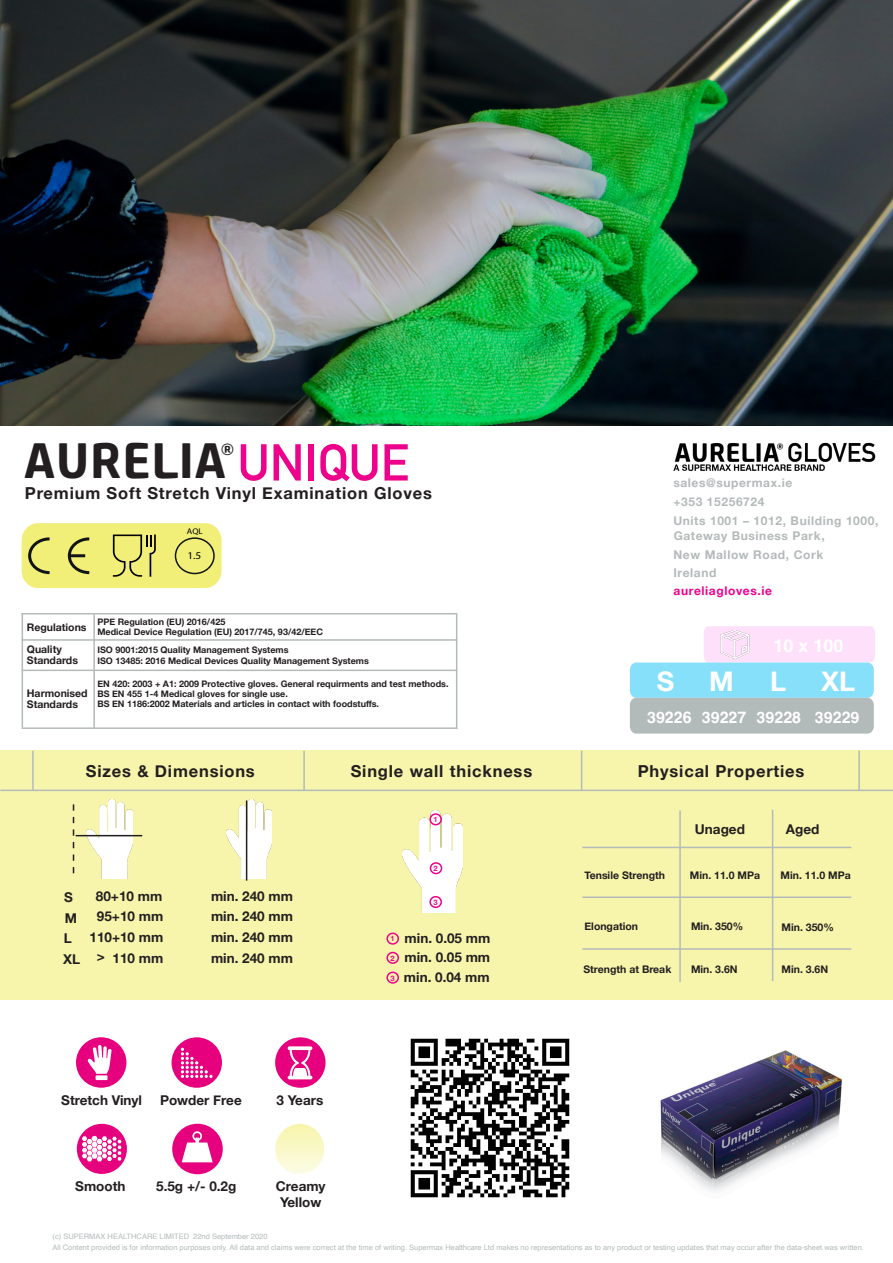
<style>
.page{position:relative;width:893px;height:1263px;background:#fff}
.page>*{position:absolute;margin:0;border:0;box-sizing:border-box;transform-origin:0 0}
.t1{font:700 49.65px "Core Sans M65";color:#231f20}
.t2{font:700 27px "Helvetica Neue";color:#fff}
.t3{font:700 18px "Helvetica";color:#fff}
.t4{font:700 16.5px "Helvetica Neue";letter-spacing:.05em;color:#231f20}
.t5{font:700 16.35px "Helvetica Neue";color:#fff;scale:.74 1}
.t6{font:700 16.2px "Core Sans M65";color:#231f20}
.t7{font:700 16.05px "Helvetica";color:#fff}
.t8{font:700 13.5px/20.4px "Helvetica Neue";color:#231f20;text-align:justify}
.t9{font:700 12px/18.9px "Helvetica Neue";letter-spacing:.05em;color:#b3baba}
.t10{font:700 12px "Helvetica Neue";letter-spacing:.05em;color:#ed028c}
.t11{font:700 10.5px/22.2px "Helvetica Neue";color:#231f20}
.t12{font:10.35px "Myriad Pro";color:#000001;scale:1.08 1}
.t13{font:700 9px/11.2px "Helvetica Neue";color:#231f20}
.t14{font:8.25px "Myriad Pro";color:#000001;scale:1.08 1}
.t15{font:7.5px "Helvetica";color:#b3baba}
.t16{font:700 7.5px "Helvetica Neue";color:#ed028c}
.s1{font-family:"DIN Mittelschrift LT Pro";font-weight:400;font-size:51px;color:#ed028c}
</style>
<div class="page">
<img style="left:0;top:0;width:893px;height:425px">
<div style="left:22px;top:523px;width:200px;height:65px;background:#f2ef78;border-radius:17px"></div>
<div style="left:275px;top:1124px;width:49px;height:50px;background:linear-gradient(to bottom,#f7f5ab,#fcfbe5);border-radius:50%"></div>
<div style="left:76px;top:1037px;width:50px;height:51px;background:#e6007e;border-radius:50%"></div>
<svg style="left:88px;top:1045px;width:24px;height:29px"></svg>
<div style="left:96px;top:1075px;width:12px;height:5px;background:#fff"></div>
<hr style="left:22px;top:639px;width:435px;height:2px;background:#b3baba">
<hr style="left:22px;top:613px;width:434px;height:1px;background:#b3baba">
<hr style="left:22px;top:670px;width:435px;height:1px;background:#b3baba">
<hr style="left:22px;top:727px;width:435px;height:2px;background:#b3baba">
<hr style="left:456px;top:613px;width:1px;height:116px;background:#b3baba">
<hr style="left:22px;top:613px;width:1px;height:114px;background:#b3baba">
<hr style="left:93px;top:614px;width:2px;height:115px;background:#b3baba">
<svg style="left:630px;top:626px;width:245px;height:108px;background:#bfd7e5"></svg>
<div style="left:0;top:750px;width:893px;height:250px;background:#f7f5ac"></div>
<svg style="left:73px;top:804px;width:1px;height:69px"></svg>
<img style="left:403px;top:811px;width:59px;height:102px">
<div style="left:429px;top:813px;width:13px;height:12px;border:2px solid #ed028c;border-radius:50%"></div>
<div style="left:430px;top:862px;width:12px;height:12px;border:2px solid #ed028c;border-radius:50%"></div>
<div style="left:429px;top:896px;width:13px;height:12px;border:2px solid #ed028c;border-radius:50%"></div>
<img style="left:226px;top:800px;width:46px;height:78px">
<div style="left:386px;top:932px;width:13px;height:13px;border:2px solid #ed028c;border-radius:50%"></div>
<div style="left:386px;top:952px;width:13px;height:12px;border:2px solid #ed028c;border-radius:50%"></div>
<div style="left:386px;top:971px;width:13px;height:13px;border:2px solid #ed028c;border-radius:50%"></div>
<hr style="left:246px;top:800px;width:1px;height:81px;background:#231f20">
<hr style="left:679px;top:810px;width:2px;height:172px;background:#b3baba">
<hr style="left:772px;top:810px;width:1px;height:171px;background:#b3baba">
<hr style="left:582px;top:847px;width:269px;height:1px;background:#b3baba">
<hr style="left:582px;top:896px;width:269px;height:2px;background:#b3baba">
<hr style="left:582px;top:948px;width:269px;height:2px;background:#b3baba">
<img style="left:87px;top:800px;width:45px;height:78px">
<hr style="left:581px;top:751px;width:1px;height:39px;background:#b3baba">
<hr style="left:303px;top:751px;width:2px;height:39px;background:#b3baba">
<hr style="left:32px;top:751px;width:2px;height:39px;background:#b3baba">
<hr style="left:858px;top:751px;width:2px;height:39px;background:#b3baba">
<hr style="left:76px;top:835px;width:66px;height:1px;background:#231f20">
<hr style="left:0;top:790px;width:893px;height:1px;background:#b3baba">
<img style="left:673px;top:442px;width:203px;height:29px">
<svg style="left:113px;top:534px;width:43px;height:43px"></svg>
<svg style="left:28px;top:537px;width:62px;height:38px"></svg>
<div style="left:172px;top:1037px;width:50px;height:51px;background:#e6007e;border-radius:50%"></div>
<svg style="left:181px;top:1048px;width:32px;height:30px"></svg>
<div style="left:275px;top:1037px;width:51px;height:51px;background:#e6007e;border-radius:50%"></div>
<svg style="left:288px;top:1046px;width:24px;height:33px"></svg>
<div style="left:77px;top:1124px;width:50px;height:50px;background:#e6007e;border-radius:50%"></div>
<svg style="left:82px;top:1136px;width:40px;height:25px"></svg>
<div style="left:172px;top:1124px;width:51px;height:50px;background:#e6007e;border-radius:50%"></div>
<svg style="left:182px;top:1131px;width:31px;height:31px"></svg>
<div style="left:175px;top:537px;width:40px;height:37px;border:2px solid #101414;border-radius:50%"></div>
<img style="left:660px;top:1050px;width:182px;height:141px">
<img style="left:410px;top:1038px;width:160px;height:160px">
<h1 class="t1" style="left:24px;top:429px;width:387px">AURELIA <span class="s1">UNIQUE</span></h1>
<h3 class="t4" style="left:25px;top:481px;width:409px">Premium Soft Stretch Vinyl Examination Gloves</h3>
<h3 class="t6" style="left:221px;top:439px;width:15px">®</h3>
<p class="t14" style="left:187px;top:526px;width:16px">AQL</p>
<p class="t12" style="left:187px;top:549px;width:14px">1.5</p>
<p class="t13" style="left:97px;top:617px;width:227px;line-height:10.1px">PPE Regulation (EU) 2016/425<br>Medical Device Regulation (EU) 2017/745, 93/42/EEC</p>
<p class="t11" style="left:27px;top:616px;width:61px">Regulations<br>Quality</p>
<p class="t11" style="left:27px;top:649px;width:53px">Standards</p>
<p class="t13" style="left:97px;top:644px;width:273px">ISO 9001:2015 Quality Management Systems<br>ISO 13485: 2016 Medical Devices Quality Management Systems</p>
<p class="t11" style="left:27px;top:688px;width:62px;line-height:11.1px">Harmonised<br>Standards</p>
<p class="t13" style="left:97px;top:678px;width:353px">EN 420: 2003 + A1: 2009 Protective gloves. General requirments and test methods.</p>
<p class="t13" style="left:97px;top:698px;width:283px">BS EN 1186:2002 Materials and articles in contact with foodstuffs.</p>
<p class="t13" style="left:97px;top:688px;width:192px">BS EN 455 1-4 Medical gloves for single use.</p>
<h3 class="t4" style="left:86px;top:758px;width:170px">Sizes &amp; Dimensions</h3>
<h3 class="t8" style="left:63px;top:888px;width:19px;text-align:left">S<br>M<br>L<br>XL</h3>
<h3 class="t8" style="left:90px;top:886px;width:75px;text-align:right">80+10 mm<br>95+10 mm<br>110+10 mm<br>110 mm</h3>
<h3 class="t8" style="left:97px;top:946px;width:10px">&gt;</h3>
<h3 class="t8" style="left:211px;top:886px;width:83px">min. 240 mm min. 240 mm min. 240 mm min. 240 mm</h3>
<h3 class="t4" style="left:351px;top:758px;width:183px">Single wall thickness</h3>
<p class="t16" style="left:433px;top:814px;width:6px">1</p>
<p class="t16" style="left:391px;top:932px;width:6px">1</p>
<p class="t16" style="left:391px;top:952px;width:6px">2</p>
<p class="t16" style="left:391px;top:972px;width:6px">3</p>
<p class="t16" style="left:433px;top:862px;width:6px">2</p>
<p class="t16" style="left:433px;top:896px;width:6px">3</p>
<h3 class="t8" style="left:404px;top:929px;width:88px;line-height:19.4px">min. 0.05 mm min. 0.05 mm min. 0.04 mm</h3>
<h3 class="t8" style="left:61px;top:1090px;width:82px">Stretch Vinyl</h3>
<h3 class="t8" style="left:160px;top:1090px;width:83px">Powder Free</h3>
<h3 class="t8" style="left:276px;top:1090px;width:48px">3 Years</h3>
<h3 class="t8" style="left:75px;top:1176px;width:52px">Smooth</h3>
<h3 class="t8" style="left:156px;top:1176px;width:82px">5.5g +/- 0.2g</h3>
<h3 class="t8" style="left:276px;top:1179px;width:51px;line-height:16.2px;text-align:center">Creamy<br>Yellow</h3>
<p class="t15" style="left:53px;top:1231px;width:216px">(c) SUPERMAX HEALTHCARE LIMITED 22nd September 2020</p>
<h3 class="t9" style="left:673px;top:473px;width:207px">sales@supermax.ie<br>+353 15256724<br>Units 1001 – 1012, Building 1000,</h3>
<h3 class="t9" style="left:673px;top:527px;width:153px;line-height:18.5px;text-align:justify">Gateway Business Park, New Mallow Road, Cork Ireland</h3>
<h3 class="t10" style="left:674px;top:582px;width:100px">aureliagloves.ie</h3>
<h3 class="t3" style="left:774px;top:634px;width:72px">10 x 100</h3>
<h2 class="t2" style="left:657px;top:660px;width:19px">S</h2>
<h2 class="t2" style="left:709px;top:660px;width:26px">M</h2>
<h2 class="t2" style="left:770px;top:660px;width:18px">L</h2>
<h2 class="t2" style="left:821px;top:660px;width:36px">XL</h2>
<h3 class="t7" style="left:647px;top:707px;width:214px">39226 39227 39228 39229</h3>
<h3 class="t5" style="left:605px;top:707px;width:189px">92895 92896 92897</h3>
<h3 class="t5" style="left:768px;top:707px;width:47px">92898</h3>
<h3 class="t5" style="left:823px;top:707px;width:47px">92899</h3>
<h3 class="t4" style="left:638px;top:758px;width:168px">Physical Properties</h3>
<p class="t11" style="left:584px;top:864px;width:82px">Tensile Strength</p>
<p class="t11" style="left:584px;top:915px;width:55px">Elongation</p>
<p class="t11" style="left:583px;top:959px;width:89px">Strength at Break</p>
<h3 class="t8" style="left:695px;top:820px;width:52px">Unaged</h3>
<h3 class="t8" style="left:786px;top:820px;width:35px">Aged</h3>
<p class="t11" style="left:690px;top:864px;width:72px">Min. 11.0 MPa</p>
<p class="t11" style="left:691px;top:916px;width:54px">Min. 350%</p>
<p class="t11" style="left:691px;top:959px;width:48px">Min. 3.6N</p>
<p class="t11" style="left:781px;top:864px;width:72px">Min. 11.0 MPa</p>
<p class="t11" style="left:782px;top:916px;width:54px">Min. 350%</p>
<p class="t11" style="left:782px;top:958px;width:48px">Min. 3.6N</p>
<p class="t15" style="left:52px;top:1242px;width:813px">All Content provided is for information purposes only. All data and claims were correct at the time of writing. Supermax Healthcare Ltd makes no representations as to any product or testing updates that may occur after the data-sheet was written.</p>
</div>
